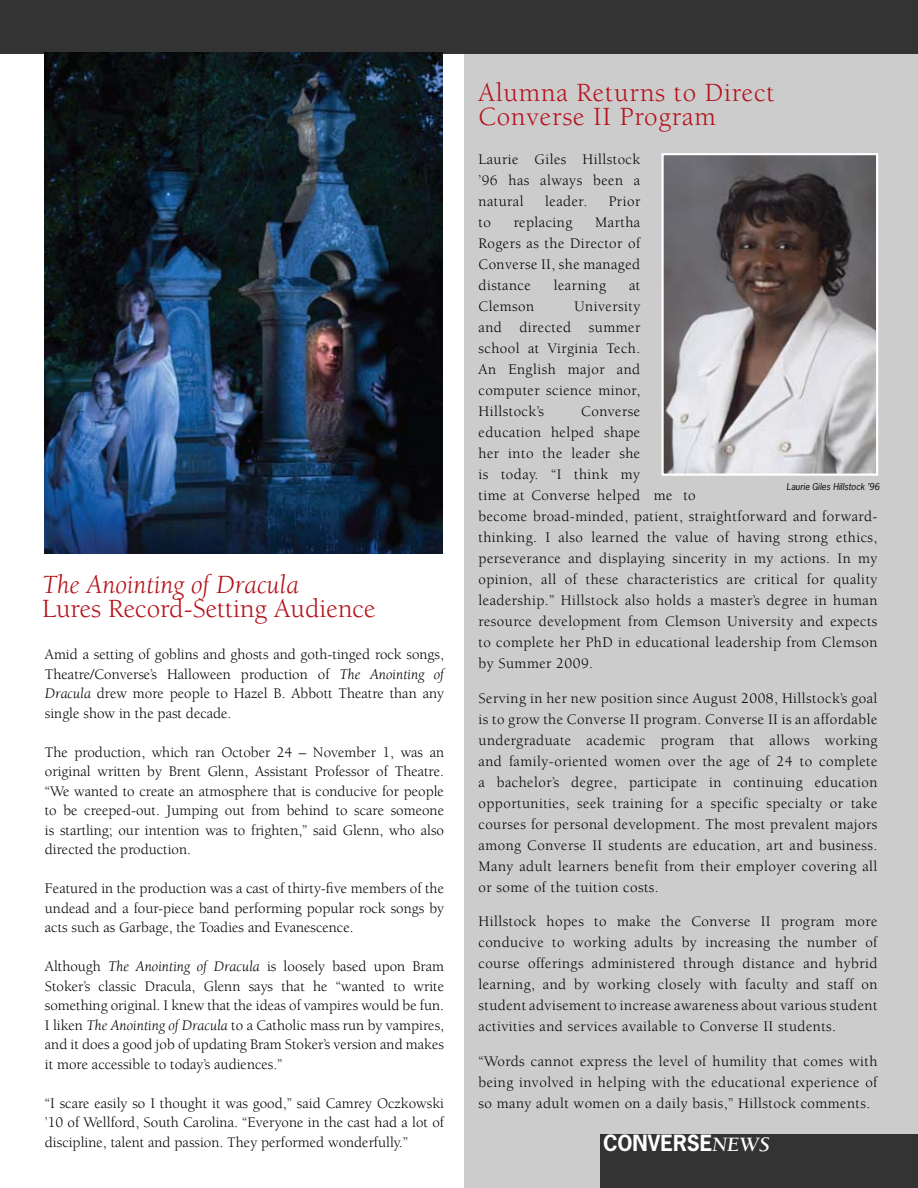
<style>
.page{position:relative;width:918px;height:1188px;background:#fff}
.page>*{position:absolute;margin:0;border:0;box-sizing:border-box;transform-origin:0 0}
.t1{font:27px/24px "Berkeley";letter-spacing:.03em;color:#b5121b}
.t2{font:27px "Berkeley";color:#b5121b}
.t3{font:italic 27px "Berkeley";color:#b5121b}
.t4{font:700 21px "News Gothic";color:#fff}
.t5{font:15px/21px "Berkeley";letter-spacing:.03em;color:#000;text-align:justify}
.t6{font:italic 9px "News Gothic";color:#000}
.s1{font-style:italic}
.s2{font-family:"Berkeley";font-style:italic}
</style>
<div class="page">
<div style="left:464px;top:54px;width:454px;height:1134px;background:#ccc"></div>
<div style="left:0;top:0;width:918px;height:54px;background:#333"></div>
<img style="left:665px;top:156px;width:210px;height:317px">
<div style="left:662px;top:153px;width:216px;height:323px;border:2px solid #fff"></div>
<div style="left:600px;top:1134px;width:318px;height:54px;background:#333"></div>
<img style="left:45px;top:52px;width:398px;height:502px">
<h1 class="t3" style="left:42px;top:574px;width:258px">The Anointing of Dracula</h1>
<h1 class="t2" style="left:42px;top:598px;width:335px">Lures Record-Setting Audience</h1>
<p class="t5" style="left:45px;top:646px;width:401px;line-height:19.5px">Amid a setting of goblins and ghosts and goth-tinged rock songs, Theatre/Converse’s Halloween production of <span class="s1">The Anointing of Dracula</span> drew more people to Hazel B. Abbott Theatre than any single show in the past decade.</p>
<p class="t5" style="left:45px;top:744px;width:401px;line-height:19.5px">The production, which ran October 24 – November 1, was an original written by Brent Glenn, Assistant Professor of Theatre. “We wanted to create an atmosphere that is conducive for people to be creeped-out. Jumping out from behind to scare someone is startling; our intention was to frighten,” said Glenn, who also directed the production.</p>
<p class="t5" style="left:45px;top:880px;width:401px;line-height:19.5px">Featured in the production was a cast of thirty-five members of the undead and a four-piece band performing popular rock songs by acts such as Garbage, the Toadies and Evanescence.</p>
<p class="t5" style="left:45px;top:958px;width:401px;line-height:19.5px">Although <span class="s1">The Anointing of Dracula</span> is loosely based upon Bram Stoker’s classic Dracula, Glenn says that he “wanted to write something original. I knew that the ideas of vampires would be fun.<br>I liken <span class="s1">The Anointing of Dracula</span> to a Catholic mass run by vampires, and it does a good job of updating Bram Stoker’s version and makes it more accessible to today’s audiences.”</p>
<p class="t5" style="left:45px;top:1095px;width:401px;line-height:19.5px">“I scare easily so I thought it was good,” said Camrey Oczkowski ’10 of Wellford, South Carolina. “Everyone in the cast had a lot of discipline, talent and passion. They performed wonderfully.”</p>
<h1 class="t1" style="left:479px;top:83px;width:298px">Alumna Returns to Direct<br>Converse II Program</h1>
<p class="t5" style="left:479px;top:150px;width:163px">Laurie Giles Hillstock ’96 has always been a natural</p>
<p class="t5" style="left:545px;top:192px;width:44px">leader.</p>
<p class="t5" style="left:609px;top:192px;width:33px">Prior</p>
<p class="t5" style="left:479px;top:213px;width:163px;text-indent:117px">Martha Rogers as the Director of Converse II, she managed distance</p>
<p class="t5" style="left:479px;top:213px;width:14px">to</p>
<p class="t5" style="left:514px;top:213px;width:60px">replacing</p>
<p class="t5" style="left:554px;top:276px;width:54px">learning</p>
<p class="t5" style="left:629px;top:276px;width:13px">at</p>
<p class="t5" style="left:479px;top:297px;width:57px">Clemson</p>
<p class="t5" style="left:479px;top:297px;width:163px;text-indent:96px">University and directed summer school at Virginia Tech.<br>An English major and computer science minor, Hillstock’s</p>
<p class="t5" style="left:479px;top:402px;width:401px;text-align:left;text-indent:103px">Converse<br>education helped shape<br>her into the leader she<br>is today. “I think my<br>time at Converse helped me to<br>become broad-minded, patient, straightforward and forward&shy;thinking. I also learned the value of having strong ethics, perseverance and displaying sincerity in my actions. In my opinion, all of these characteristics are critical for quality leadership.” Hillstock also holds a master’s degree in human resource development from Clemson University and expects to complete her PhD in educational leadership from Clemson by Summer 2009.</p>
<p class="t5" style="left:479px;top:689px;width:401px">Serving in her new position since August 2008, Hillstock’s goal is to grow the Converse II program. Converse II is an affordable undergraduate academic program that allows working and family-oriented women over the age of 24 to complete a bachelor’s degree, participate in continuing education opportunities, seek training for a specific specialty or take courses for personal development. The most prevalent majors among Converse II students are education, art and business.<br>Many adult learners benefit from their employer covering all or some of the tuition costs.</p>
<p class="t5" style="left:479px;top:912px;width:401px">Hillstock hopes to make the Converse II program more conducive to working adults by increasing the number of course offerings administered through distance and hybrid learning, and by working closely with faculty and staff on student advisement to increase awareness about various student activities and services available to Converse II students.</p>
<p class="t5" style="left:479px;top:1052px;width:401px">“Words cannot express the level of humility that comes with being involved in helping with the educational experience of so many adult women on a daily basis,” Hillstock comments.</p>
<p class="t6" style="left:787px;top:483px;width:94px">Laurie Giles Hillstock ’96</p>
<h2 class="t4" style="left:603px;top:1135px;width:169px">CONVERSE<span class="s2">NEWS</span></h2>
</div>
